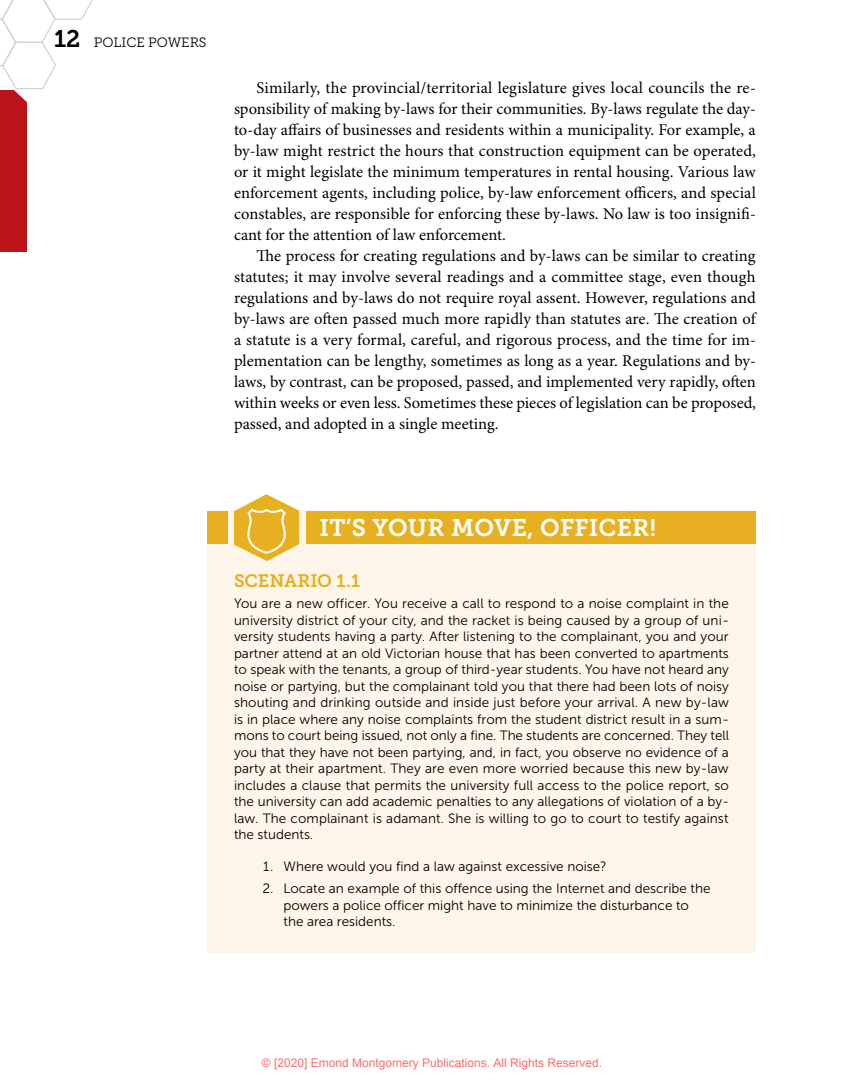
<style>
.page{position:relative;width:864px;height:1080px;background:#fff}
.page>*{position:absolute;margin:0;border:0;box-sizing:border-box;transform-origin:0 0}
.t1{font:24px "Museo Slab 700";letter-spacing:.01em;color:#fff}
.t2{font:18px "Museo Slab 700";letter-spacing:-.005em;color:#e7b020}
.t3{font:16.5px/21px "Minion Pro";color:#000;text-align:justify}
.t4{font:13.5px/16.5px "Museo Sans 300";color:#000;text-align:justify}
.t5{font:13.5px "Museo Slab 300";color:#000}
.t6{font:12px "Arial";color:rgb(255 28 33/.65)}
.s1{font-family:"Museo Slab 700";font-size:24px}
</style>
<div class="page">
<svg style="left:0;top:0;width:93px;height:252px"></svg>
<div style="left:207px;top:511px;width:549px;height:442px;background:#fdf5e9"></div>
<div style="left:207px;top:511px;width:21px;height:33px;background:#e7b020"></div>
<svg style="left:234px;top:494px;width:65px;height:67px"></svg>
<div style="left:306px;top:511px;width:450px;height:33px;background:#e7b020"></div>
<p class="t5" style="left:54px;top:34px;width:154px"><span class="s1">12</span> POLICE POWERS</p>
<p class="t3" style="left:234px;top:78px;width:524px;text-indent:22px">Similarly, the provincial/territorial legislature gives local councils the re&shy;sponsibility of making by-laws for their communities. By-laws regulate the day&shy;to-day affairs of businesses and residents within a municipality. For example, a by-law might restrict the hours that construction equipment can be operated, or it might legislate the minimum temperatures in rental housing. Various law enforcement agents, including police, by-law enforcement officers, and special constables, are responsible for enforcing these by-laws. No law is too insignifi&shy;cant for the attention of law enforcement.</p>
<p class="t3" style="left:234px;top:246px;width:524px;text-indent:23px">The process for creating regulations and by-laws can be similar to creating statutes; it may involve several readings and a committee stage, even though regulations and by-laws do not require royal assent. However, regulations and by-laws are often passed much more rapidly than statutes are. The creation of a statute is a very formal, careful, and rigorous process, and the time for im&shy;plementation can be lengthy, sometimes as long as a year. Regulations and by&shy;laws, by contrast, can be proposed, passed, and implemented very rapidly, often within weeks or even less. Sometimes these pieces of legislation can be proposed, passed, and adopted in a single meeting.</p>
<h1 class="t1" style="left:320px;top:514px;width:338px">IT’S YOUR MOVE, OFFICER!</h1>
<h2 class="t2" style="left:234px;top:571px;width:128px">SCENARIO 1.1</h2>
<p class="t4" style="left:234px;top:595px;width:497px">You are a new officer. You receive a call to respond to a noise complaint in the university district of your city, and the racket is being caused by a group of uni&shy;versity students having a party. After listening to the complainant, you and your partner attend at an old Victorian house that has been converted to apartments to speak with the tenants, a group of third-year students. You have not heard any noise or partying, but the complainant told you that there had been lots of noisy shouting and drinking outside and inside just before your arrival. A new by-law is in place where any noise complaints from the student district result in a sum&shy;mons to court being issued, not only a fine. The students are concerned. They tell you that they have not been partying, and, in fact, you observe no evidence of a party at their apartment. They are even more worried because this new by-law includes a clause that permits the university full access to the police report, so the university can add academic penalties to any allegations of violation of a by&shy;law. The complainant is adamant. She is willing to go to court to testify against the students.</p>
<p class="t4" style="left:262px;top:859px;width:346px">1. Where would you find a law against excessive noise?</p>
<p class="t4" style="left:284px;top:880px;width:429px;text-align:left;text-indent:-21px">2. Locate an example of this offence using the Internet and describe the powers a police officer might have to minimize the disturbance to the area residents.</p>
<p class="t6" style="left:262px;top:1055px;width:342px">© [2020] Emond Montgomery Publications. All Rights Reserved.</p>
</div>
